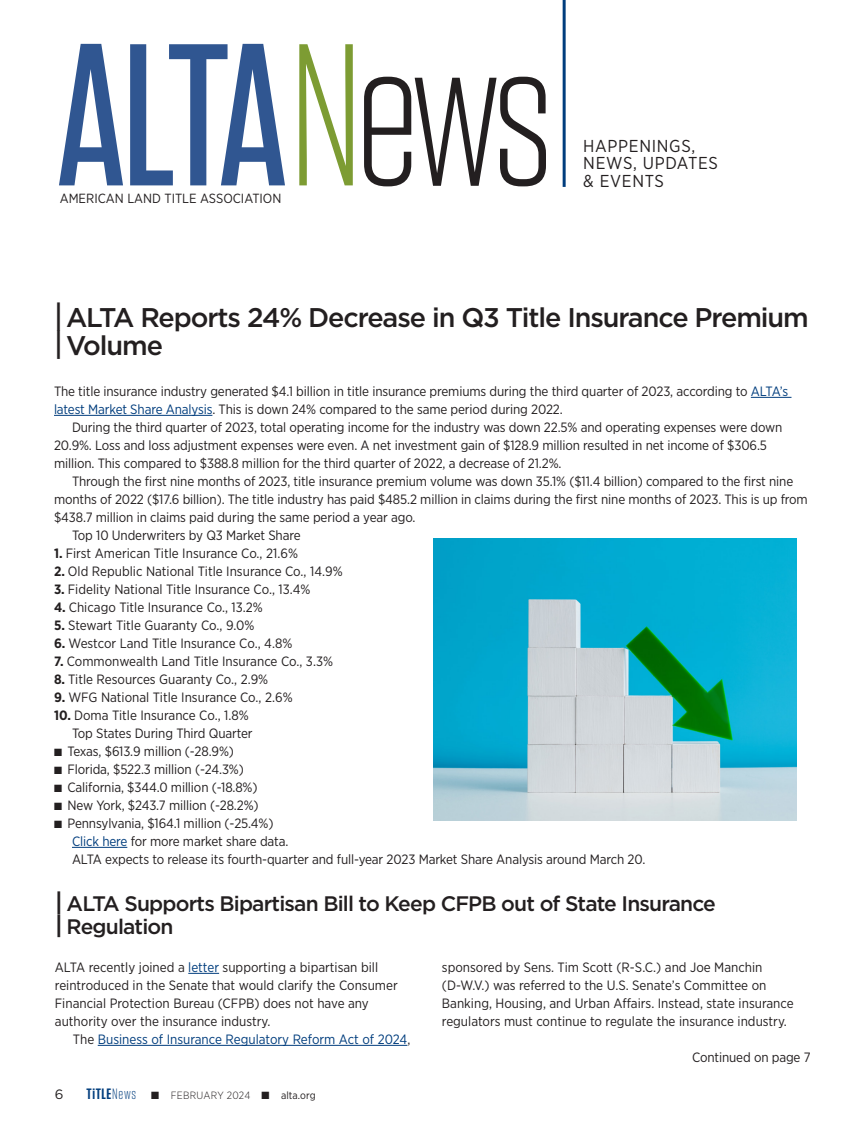
<style>
.page{position:relative;width:864px;height:1134px;background:#fff}
.page>*{position:absolute;margin:0;border:0;box-sizing:border-box;transform-origin:0 0}
.t1{font:500 201.75px "Tungsten";color:#305691}
.t2{font:500 27px "Gotham";letter-spacing:-.04em;color:#231f20}
.t3{font:500 21px "Gotham";letter-spacing:-.04em;color:#231f20}
.t4{font:17.25px/17.2px "Gotham Narrow";letter-spacing:.04em;color:#231f20}
.ALTA_News_text{font:13.5px/18px "Gotham Narrow";letter-spacing:-.01em;color:#231f20}
.ALTA_News_text-2{font:13.5px "Gotham Narrow";color:#013d7d}
.t5{font:13.5px "Gotham";color:#231f20}
.t6{font:13.2px "Gotham Narrow";color:#231f20}
.t7{font:300 10.5px "Gotham Narrow";letter-spacing:.02em;color:#231f20}
.s1{font-weight:300;color:#7d9c33}
.s2{font-weight:300;color:#231f20}
.s3{font-size:30.75px}
.s4{color:#013d7d}
.s5{font-weight:700}
.s6{font-size:24.6px}
.s7{color:#231f20}
.s8{font-family:"Tungsten";font-weight:600;font-size:15px;color:#013d7d}
.s9{font-family:"Tungsten";font-weight:600;font-size:15.15px;color:#013d7d}
.s10{font-family:"Tungsten";font-size:15px;color:#013d7d}
.s11{font-weight:400}
</style>
<div class="page">
<hr style="left:563px;top:0;width:3px;height:187px;background:#013d7d">
<hr style="left:751px;top:397px;width:41px;height:1px;background:#013d7d">
<hr style="left:54px;top:415px;width:158px;height:1px;background:#013d7d">
<hr style="left:72px;top:847px;width:55px;height:1px;background:#013d7d">
<hr style="left:188px;top:973px;width:31px;height:1px;background:#013d7d">
<hr style="left:98px;top:1045px;width:309px;height:1px;background:#013d7d">
<img style="left:434px;top:538px;width:363px;height:283px">
<p class="t1" style="left:56px;top:10px;width:501px">ALTA<span class="s1">N</span><span class="s2">ews</span></p>
<p class="t6" style="left:60px;top:190px;width:223px">AMERICAN LAND TITLE ASSOCIATION</p>
<p class="t4" style="left:583px;top:137px;width:136px">HAPPENINGS,<br>NEWS, UPDATES &amp; EVENTS</p>
<p class="t2" style="left:54px;top:299px;width:756px"><span class="s3">|</span> ALTA Reports 24% Decrease in Q3 Title Insurance Premium</p>
<p class="t2" style="left:54px;top:328px;width:111px"><span class="s3">|</span> Volume</p>
<p class="ALTA_News_text" style="left:54px;top:382px;width:736px">The title insurance industry generated $4.1 billion in title insurance premiums during the third quarter of 2023, according to <span class="s4">ALTA’s latest Market Share Analysis</span>. This is down 24% compared to the same period during 2022.</p>
<p class="ALTA_News_text" style="left:54px;top:418px;width:730px;text-indent:18px">During the third quarter of 2023, total operating income for the industry was down 22.5% and operating expenses were down<br>20.9%. Loss and loss adjustment expenses were even. A net investment gain of $128.9 million resulted in net income of $306.5 million. This compared to $388.8 million for the third quarter of 2022, a decrease of 21.2%.</p>
<p class="ALTA_News_text" style="left:54px;top:472px;width:755px;text-indent:18px">Through the first nine months of 2023, title insurance premium volume was down 35.1% ($11.4 billion) compared to the first nine months of 2022 ($17.6 billion). The title industry has paid $485.2 million in claims during the first nine months of 2023. This is up from $438.7 million in claims paid during the same period a year ago.</p>
<p class="ALTA_News_text" style="left:72px;top:526px;width:230px">Top 10 Underwriters by Q3 Market Share</p>
<p class="ALTA_News_text" style="left:54px;top:544px;width:245px"><span class="s5">1.</span> First American Title Insurance Co., 21.6%</p>
<p class="ALTA_News_text" style="left:54px;top:562px;width:290px"><span class="s5">2.</span> Old Republic National Title Insurance Co., 14.9%</p>
<p class="ALTA_News_text" style="left:54px;top:580px;width:258px"><span class="s5">3.</span> Fidelity National Title Insurance Co., 13.4%</p>
<p class="ALTA_News_text" style="left:54px;top:598px;width:210px"><span class="s5">4.</span> Chicago Title Insurance Co., 13.2%</p>
<p class="ALTA_News_text" style="left:54px;top:616px;width:202px"><span class="s5">5.</span> Stewart Title Guaranty Co., 9.0%</p>
<p class="ALTA_News_text" style="left:54px;top:634px;width:240px"><span class="s5">6.</span> Westcor Land Title Insurance Co., 4.8%</p>
<p class="ALTA_News_text" style="left:54px;top:652px;width:281px"><span class="s5">7.</span> Commonwealth Land Title Insurance Co., 3.3%</p>
<p class="ALTA_News_text" style="left:54px;top:670px;width:216px"><span class="s5">8.</span> Title Resources Guaranty Co., 2.9%</p>
<p class="ALTA_News_text" style="left:54px;top:688px;width:240px"><span class="s5">9.</span> WFG National Title Insurance Co., 2.6%</p>
<p class="ALTA_News_text" style="left:54px;top:706px;width:196px"><span class="s5">10.</span> Doma Title Insurance Co., 1.8%</p>
<p class="ALTA_News_text" style="left:72px;top:724px;width:182px">Top States During Third Quarter</p>
<p class="ALTA_News_text" style="left:54px;top:742px;width:182px">■ Texas, $613.9 million (-28.9%)</p>
<p class="ALTA_News_text" style="left:54px;top:760px;width:191px">■ Florida, $522.3 million (-24.3%)</p>
<p class="ALTA_News_text" style="left:54px;top:778px;width:205px">■ California, $344.0 million (-18.8%)</p>
<p class="ALTA_News_text" style="left:54px;top:796px;width:206px">■ New York, $243.7 million (-28.2%)</p>
<p class="ALTA_News_text" style="left:54px;top:814px;width:221px">■ Pennsylvania, $164.1 million (-25.4%)</p>
<p class="ALTA_News_text" style="left:72px;top:832px;width:218px"><span class="s4">Click here</span> for more market share data.</p>
<p class="ALTA_News_text" style="left:72px;top:850px;width:575px">ALTA expects to release its fourth-quarter and full-year 2023 Market Share Analysis around March 20.</p>
<p class="t3" style="left:55px;top:890px;width:663px"><span class="s6">|</span> ALTA Supports Bipartisan Bill to Keep CFPB out of State Insurance</p>
<p class="t3" style="left:55px;top:912px;width:120px"><span class="s6">|</span> Regulation</p>
<p class="ALTA_News_text" style="left:55px;top:958px;width:344px">ALTA recently joined a <span class="s4">letter</span> supporting a bipartisan bill reintroduced in the Senate that would clarify the Consumer Financial Protection Bureau (CFPB) does not have any authority over the insurance industry.</p>
<p class="ALTA_News_text-2" style="left:73px;top:1031px;width:339px"><span class="s7">The</span> Business of Insurance Regulatory Reform Act of 2024<span class="s7">,</span></p>
<p class="ALTA_News_text" style="left:442px;top:958px;width:353px">sponsored by Sens. Tim Scott (R-S.C.) and Joe Manchin (D-W.V.) was referred to the U.S. Senate’s Committee on Banking, Housing, and Urban Affairs. Instead, state insurance regulators must continue to regulate the insurance industry.</p>
<p class="t5" style="left:55px;top:1086px;width:10px">6</p>
<p class="t7" style="left:86px;top:1089px;width:231px"><span class="s8">T</span><span class="s9">i</span><span class="s8">TLE</span> <span class="s10">News</span> ■ FEBRUARY 2024 ■ <span class="s11">alta.org</span></p>
<p class="ALTA_News_text" style="left:692px;top:1048px;width:120px">Continued on page 7</p>
</div>
